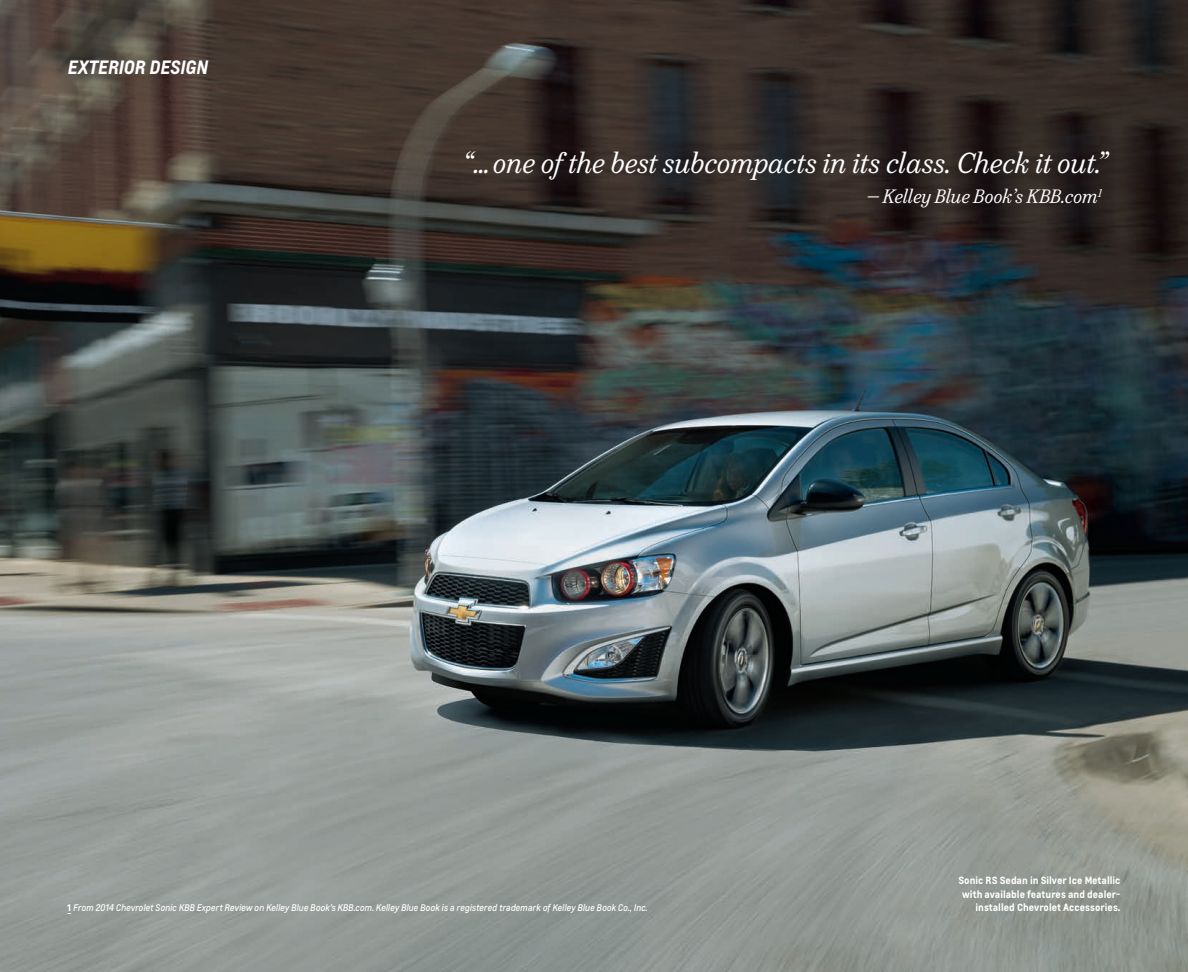
<style>
.page{position:relative;width:1188px;height:972px;background:#fff}
.page>*{position:absolute;margin:0;border:0;box-sizing:border-box;transform-origin:0 0}
.t1{font:italic 27px "Durant";letter-spacing:-.005em;color:#fff}
.t2{font:italic 18px "Durant";letter-spacing:-.005em;color:#fff}
.t3{font:italic 700 18px "Louis";letter-spacing:-.015em;color:#fff}
.t4{font:700 9.75px/13.5px "Louis";color:#fff;text-align:right}
.t5{font:italic 9px "Louis";letter-spacing:-.005em;color:#fff}
.s1{font-weight:700;font-style:normal}
</style>
<div class="page">
<img style="left:0;top:0;width:1188px;height:972px">
<h2 class="t3" style="left:68px;top:56px;width:142px">EXTERIOR DESIGN</h2>
<h1 class="t1" style="left:462px;top:145px;width:646px">“…one of the best subcompacts in its class. Check it out.”</h1>
<h2 class="t2" style="left:867px;top:184px;width:237px">— Kelley Blue Book’s KBB.com<sup>1</sup></h2>
<p class="t5" style="left:68px;top:902px;width:582px"><span class="s1">1</span> From 2014 Chevrolet Sonic KBB Expert Review on Kelley Blue Book’s KBB.com. Kelley Blue Book is a registered trademark of Kelley Blue Book Co., Inc.</p>
<p class="t4" style="left:958px;top:874px;width:164px">Sonic RS Sedan in Silver Ice Metallic with available features and dealer&shy;installed Chevrolet Accessories.</p>
</div>
